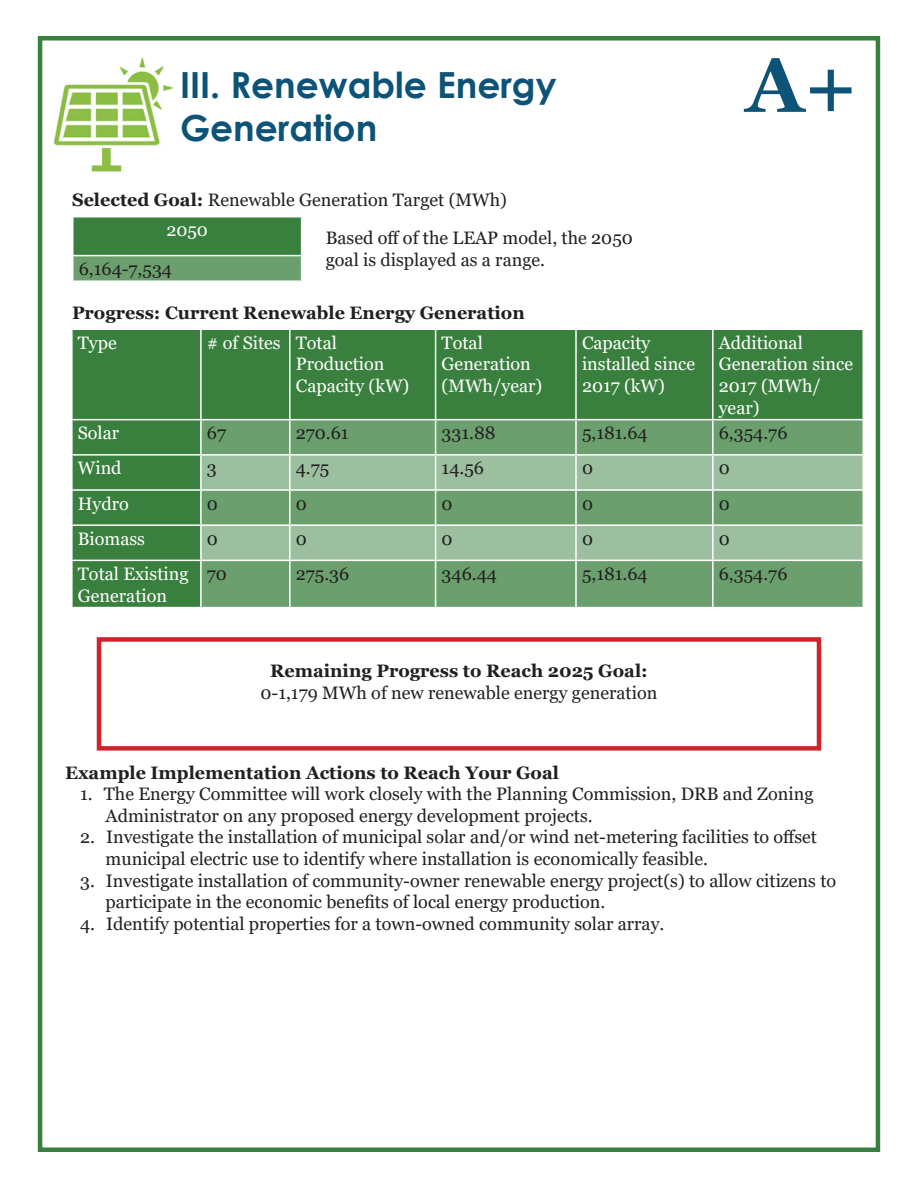
<style>
.page{position:relative;width:918px;height:1188px;background:#fff}
.page>*{position:absolute;margin:0;border:0;box-sizing:border-box;transform-origin:0 0}
.t1{font:700 76.5px "Georgia";color:#0d5377}
.t2{font:700 36px "Century Gothic";color:#0d5377}
.t3{font:18px/21.6px "Georgia";color:#231f20}
.t4{font:18px/21.6px "Georgia";color:#fff}
.t5{font:700 18px "Georgia";color:#231f20}
.s1{font-weight:700}
</style>
<div class="page">
<div style="left:38px;top:36px;width:842px;height:1116px;border:4px solid #39803e"></div>
<img style="left:54px;top:57px;width:118px;height:115px">
<div style="left:73px;top:217px;width:229px;height:39px;background:#39803e"></div>
<div style="left:73px;top:256px;width:229px;height:25px;background:#6ba06e"></div>
<hr style="left:72px;top:256px;width:2px;height:24px;background:#fff">
<svg style="left:301px;top:256px;width:1px;height:24px"></svg>
<hr style="left:72px;top:280px;width:230px;height:2px;background:#fff">
<hr style="left:72px;top:216px;width:230px;height:2px;background:#fff">
<hr style="left:72px;top:218px;width:2px;height:37px;background:#fff">
<hr style="left:301px;top:218px;width:1px;height:37px;background:#fff">
<hr style="left:72px;top:255px;width:230px;height:1px;background:#fff">
<div style="left:73px;top:330px;width:789px;height:277px;background:#39803e"></div>
<div style="left:202px;top:420px;width:660px;height:187px;background:#6ba06e"></div>
<svg style="left:202px;top:456px;width:660px;height:104px;background:#8cb58f"></svg>
<hr style="left:71px;top:419px;width:130px;height:1px;background:#fff">
<hr style="left:201px;top:419px;width:89px;height:1px;background:#fff">
<hr style="left:290px;top:419px;width:146px;height:1px;background:#fff">
<hr style="left:436px;top:419px;width:140px;height:1px;background:#fff">
<hr style="left:576px;top:419px;width:137px;height:1px;background:#fff">
<hr style="left:713px;top:419px;width:151px;height:1px;background:#fff">
<hr style="left:71px;top:454px;width:130px;height:2px;background:#fff">
<hr style="left:201px;top:454px;width:89px;height:2px;background:#fff">
<hr style="left:290px;top:454px;width:146px;height:2px;background:#fff">
<hr style="left:436px;top:454px;width:140px;height:2px;background:#fff">
<hr style="left:713px;top:454px;width:151px;height:2px;background:#fff">
<hr style="left:71px;top:489px;width:130px;height:2px;background:#fff">
<hr style="left:201px;top:489px;width:89px;height:2px;background:#fff">
<hr style="left:290px;top:489px;width:146px;height:2px;background:#fff">
<hr style="left:436px;top:489px;width:140px;height:2px;background:#fff">
<hr style="left:713px;top:489px;width:151px;height:2px;background:#fff">
<hr style="left:71px;top:524px;width:130px;height:2px;background:#fff">
<hr style="left:201px;top:524px;width:89px;height:2px;background:#fff">
<hr style="left:290px;top:524px;width:146px;height:2px;background:#fff">
<hr style="left:436px;top:524px;width:140px;height:2px;background:#fff">
<hr style="left:713px;top:524px;width:151px;height:2px;background:#fff">
<hr style="left:71px;top:560px;width:130px;height:1px;background:#fff">
<hr style="left:201px;top:560px;width:89px;height:1px;background:#fff">
<hr style="left:290px;top:560px;width:146px;height:1px;background:#fff">
<hr style="left:436px;top:560px;width:140px;height:1px;background:#fff">
<hr style="left:713px;top:560px;width:151px;height:1px;background:#fff">
<hr style="left:200px;top:330px;width:2px;height:89px;background:#fff">
<hr style="left:200px;top:420px;width:2px;height:34px;background:#fff">
<hr style="left:200px;top:456px;width:2px;height:33px;background:#fff">
<hr style="left:200px;top:491px;width:2px;height:33px;background:#fff">
<hr style="left:200px;top:526px;width:2px;height:34px;background:#fff">
<hr style="left:200px;top:561px;width:2px;height:46px;background:#fff">
<hr style="left:289px;top:330px;width:2px;height:89px;background:#fff">
<hr style="left:289px;top:420px;width:2px;height:34px;background:#fff">
<hr style="left:289px;top:456px;width:2px;height:33px;background:#fff">
<hr style="left:289px;top:491px;width:2px;height:33px;background:#fff">
<hr style="left:289px;top:526px;width:2px;height:34px;background:#fff">
<hr style="left:289px;top:561px;width:2px;height:46px;background:#fff">
<hr style="left:435px;top:330px;width:1px;height:89px;background:#fff">
<hr style="left:435px;top:420px;width:1px;height:34px;background:#fff">
<hr style="left:435px;top:456px;width:1px;height:33px;background:#fff">
<hr style="left:435px;top:491px;width:1px;height:33px;background:#fff">
<hr style="left:435px;top:526px;width:1px;height:34px;background:#fff">
<hr style="left:435px;top:561px;width:1px;height:46px;background:#fff">
<hr style="left:575px;top:330px;width:2px;height:89px;background:#fff">
<hr style="left:712px;top:330px;width:2px;height:89px;background:#fff">
<hr style="left:575px;top:420px;width:2px;height:34px;background:#fff">
<hr style="left:712px;top:420px;width:2px;height:34px;background:#fff">
<hr style="left:576px;top:560px;width:137px;height:1px;background:#fff">
<hr style="left:576px;top:454px;width:137px;height:2px;background:#fff">
<hr style="left:575px;top:456px;width:2px;height:33px;background:#fff">
<hr style="left:712px;top:456px;width:2px;height:33px;background:#fff">
<hr style="left:576px;top:489px;width:137px;height:2px;background:#fff">
<hr style="left:575px;top:491px;width:2px;height:33px;background:#fff">
<hr style="left:712px;top:491px;width:2px;height:33px;background:#fff">
<hr style="left:576px;top:524px;width:137px;height:2px;background:#fff">
<hr style="left:575px;top:526px;width:2px;height:34px;background:#fff">
<hr style="left:712px;top:526px;width:2px;height:34px;background:#fff">
<hr style="left:575px;top:561px;width:2px;height:46px;background:#fff">
<hr style="left:712px;top:561px;width:2px;height:46px;background:#fff">
<div style="left:97px;top:637px;width:724px;height:114px;border:4px solid #d1232a"></div>
<p class="t2" style="left:180px;top:57px;width:378px">III. Renewable Energy</p>
<p class="t2" style="left:180px;top:100px;width:199px">Generation</p>
<p class="t3" style="left:72px;top:190px;width:436px"><span class="s1">Selected Goal:</span> Renewable Generation Target (MWh)</p>
<p class="t4" style="left:166px;top:220px;width:43px">2050</p>
<p class="t3" style="left:79px;top:259px;width:95px">6,164-7,534</p>
<p class="t3" style="left:326px;top:228px;width:309px">Based off of the LEAP model, the 2050 goal is displayed as a range.</p>
<p class="t5" style="left:72px;top:301px;width:454px">Progress: Current Renewable Energy Generation</p>
<p class="t4" style="left:78px;top:332px;width:40px">Type</p>
<p class="t4" style="left:207px;top:332px;width:75px"># of Sites</p>
<p class="t4" style="left:296px;top:332px;width:43px">Total</p>
<p class="t4" style="left:296px;top:354px;width:90px">Production</p>
<p class="t4" style="left:296px;top:375px;width:115px">Capacity (kW)</p>
<p class="t4" style="left:442px;top:332px;width:43px">Total</p>
<p class="t4" style="left:442px;top:354px;width:102px">Generation (MWh/year)</p>
<p class="t4" style="left:582px;top:332px;width:70px">Capacity</p>
<p class="t4" style="left:582px;top:354px;width:115px">installed since<br>2017 (kW)</p>
<p class="t1" style="left:746px;top:36px;width:113px">A+</p>
<p class="t4" style="left:719px;top:332px;width:86px">Additional</p>
<p class="t4" style="left:719px;top:354px;width:136px">Generation since<br>2017 (MWh/ year)</p>
<p class="t4" style="left:78px;top:423px;width:43px">Solar</p>
<p class="t3" style="left:207px;top:423px;width:21px">67</p>
<p class="t3" style="left:296px;top:423px;width:54px">270.61</p>
<p class="t3" style="left:442px;top:423px;width:55px">331.88</p>
<p class="t3" style="left:582px;top:423px;width:67px">5,181.64</p>
<p class="t3" style="left:719px;top:423px;width:70px">6,354.76</p>
<p class="t4" style="left:78px;top:458px;width:45px">Wind</p>
<p class="t3" style="left:207px;top:458px;width:11px">3</p>
<p class="t3" style="left:296px;top:458px;width:35px">4.75</p>
<p class="t3" style="left:442px;top:458px;width:44px">14.56</p>
<p class="t3" style="left:582px;top:458px;width:13px">0</p>
<p class="t3" style="left:719px;top:458px;width:13px">0</p>
<p class="t4" style="left:78px;top:493px;width:52px">Hydro</p>
<p class="t3" style="left:207px;top:493px;width:13px">0</p>
<p class="t3" style="left:296px;top:493px;width:13px">0</p>
<p class="t3" style="left:442px;top:493px;width:13px">0</p>
<p class="t3" style="left:582px;top:493px;width:13px">0</p>
<p class="t3" style="left:719px;top:493px;width:13px">0</p>
<p class="t4" style="left:78px;top:528px;width:69px">Biomass</p>
<p class="t3" style="left:207px;top:528px;width:13px">0</p>
<p class="t3" style="left:296px;top:528px;width:13px">0</p>
<p class="t3" style="left:442px;top:528px;width:13px">0</p>
<p class="t3" style="left:582px;top:528px;width:13px">0</p>
<p class="t3" style="left:719px;top:528px;width:13px">0</p>
<p class="t4" style="left:78px;top:563px;width:112px">Total Existing<br>Generation</p>
<p class="t3" style="left:207px;top:563px;width:22px">70</p>
<p class="t3" style="left:296px;top:563px;width:55px">275.36</p>
<p class="t3" style="left:442px;top:563px;width:57px">346.44</p>
<p class="t3" style="left:582px;top:563px;width:67px">5,181.64</p>
<p class="t3" style="left:719px;top:563px;width:70px">6,354.76</p>
<p class="t5" style="left:270px;top:659px;width:379px">Remaining Progress to Reach 2025 Goal:</p>
<p class="t3" style="left:261px;top:682px;width:398px">0-1,179 MWh of new renewable energy generation</p>
<p class="t5" style="left:65px;top:761px;width:495px">Example Implementation Actions to Reach Your Goal</p>
<p class="t3" style="left:106px;top:784px;width:709px;text-indent:-26px">1. The Energy Committee will work closely with the Planning Commission, DRB and Zoning<br>Administrator on any proposed energy development projects.</p>
<p class="t3" style="left:106px;top:827px;width:713px;text-indent:-26px">2. Investigate the installation of municipal solar and/or wind net-metering facilities to offset municipal electric use to identify where installation is economically feasible.</p>
<p class="t3" style="left:106px;top:870px;width:732px;text-indent:-26px">3. Investigate installation of community-owner renewable energy project(s) to allow citizens to participate in the economic benefits of local energy production.</p>
<p class="t3" style="left:80px;top:913px;width:586px">4. Identify potential properties for a town-owned community solar array.</p>
</div>
